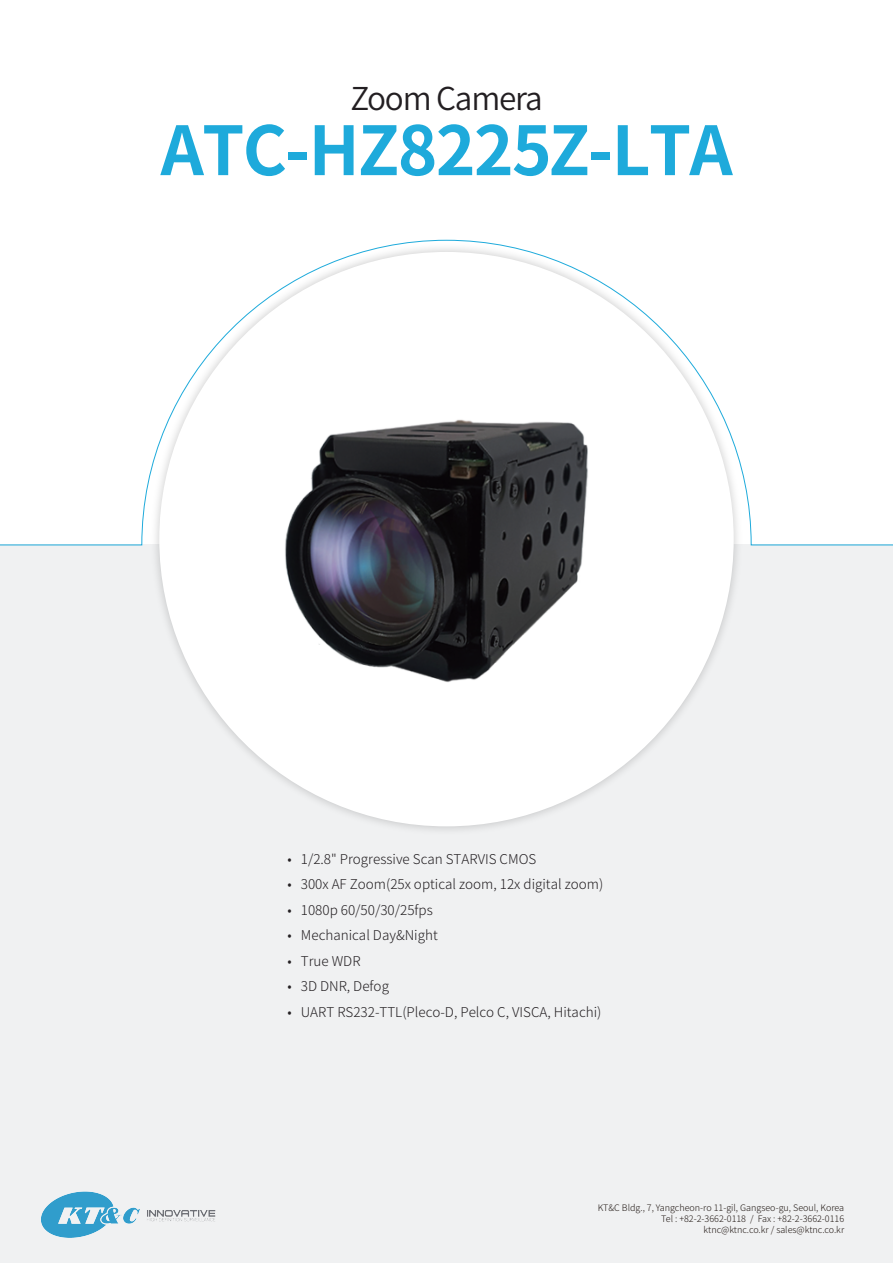
<style>
.page{position:relative;width:893px;height:1263px;background:#fff}
.page>*{position:absolute;margin:0;border:0;box-sizing:border-box;transform-origin:0 0}
.t1{font:700 67.5px "Noto Sans CJ Kkr";letter-spacing:-.025em;color:#1eaadb}
.t2{font:600 31.5px "Noto Sans CJ Kkr";letter-spacing:-.04em;color:#231f22}
.t3{font:300 13.5px "Noto Sans CJ Kkr";color:#231f22}
.t4{font:300 9px/10.8px "Noto Sans CJ Kkr";color:#211814;text-align:right}
</style>
<div class="page">
<div style="left:0;top:545px;width:893px;height:718px;background:#f0f1f2"></div>
<img style="left:156px;top:546px;width:582px;height:284px">
<div style="left:159px;top:252px;width:575px;height:574px;background:#fff;border-radius:50%"></div>
<img style="left:41px;top:1191px;width:175px;height:47px">
<svg style="left:0;top:239px;width:893px;height:307px"></svg>
<img style="left:203px;top:345px;width:496px;height:392px">
<h2 class="t2" style="left:350px;top:80px;width:194px">Zoom Camera</h2>
<h1 class="t1" style="left:161px;top:112px;width:574px">ATC-HZ8225Z-LTA</h1>
<p class="t3" style="left:287px;top:851px;width:250px">• 1/2.8" Progressive Scan STARVIS CMOS</p>
<p class="t3" style="left:287px;top:876px;width:317px">• 300x AF Zoom(25x optical zoom, 12x digital zoom)</p>
<p class="t3" style="left:287px;top:902px;width:147px">• 1080p 60/50/30/25fps</p>
<p class="t3" style="left:287px;top:927px;width:152px">• Mechanical Day&amp;Night</p>
<p class="t3" style="left:287px;top:953px;width:75px">• True WDR</p>
<p class="t3" style="left:287px;top:978px;width:103px">• 3D DNR, Defog</p>
<p class="t3" style="left:287px;top:1004px;width:315px">• UART RS232-TTL(Pleco-D, Pelco C, VISCA, Hitachi)</p>
<p class="t4" style="left:598px;top:1202px;width:248px">KT&amp;C Bldg., 7, Yangcheon-ro 11-gil, Gangseo-gu, Seoul, Korea<br>Tel : +82-2-3662-0118 / Fax : +82-2-3662-0116 ktnc@ktnc.co.kr / sales@ktnc.co.kr</p>
</div>
